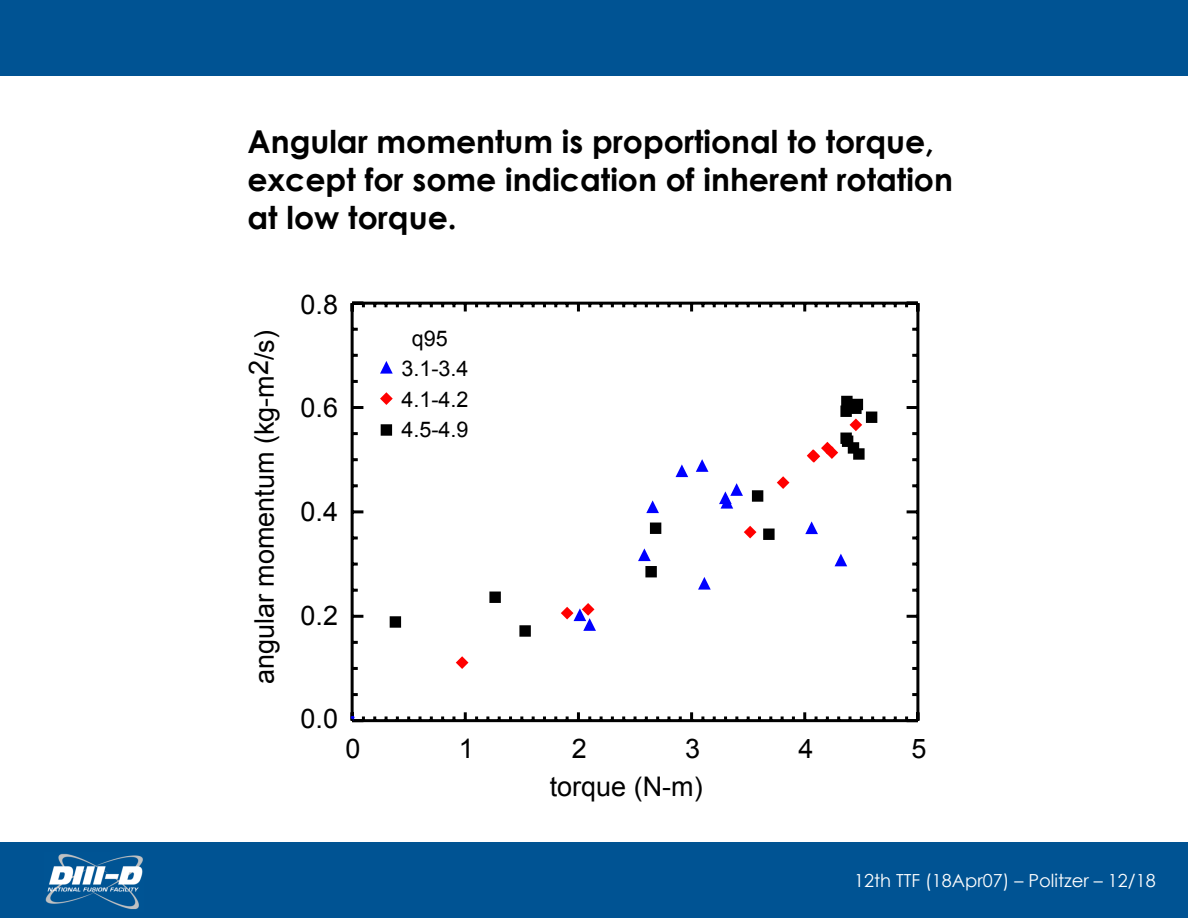
<style>
.page{position:relative;width:1188px;height:918px;background:#fff}
.page>*{position:absolute;margin:0;border:0;box-sizing:border-box;transform-origin:0 0}
.t1{font:700 31.5px/37.8px "Century Gothic";color:#000}
.t2{font:27px "Arial";color:#000}
.t3{font:21.6px "Arial";color:#000}
.t4{font:18px "Century Gothic";color:#fff}
</style>
<div class="page">
<div style="left:0;top:842px;width:1188px;height:76px;background:#005393"></div>
<img style="left:45px;top:853px;width:98px;height:57px">
<div style="left:0;top:0;width:1188px;height:76px;background:#005393"></div>
<svg style="left:912px;top:328px;width:4px;height:3px"></svg>
<svg style="left:912px;top:354px;width:4px;height:3px"></svg>
<svg style="left:912px;top:380px;width:4px;height:3px"></svg>
<svg style="left:912px;top:432px;width:4px;height:3px"></svg>
<svg style="left:912px;top:458px;width:4px;height:3px"></svg>
<svg style="left:912px;top:484px;width:4px;height:3px"></svg>
<svg style="left:912px;top:536px;width:4px;height:3px"></svg>
<svg style="left:912px;top:563px;width:4px;height:3px"></svg>
<svg style="left:912px;top:589px;width:4px;height:3px"></svg>
<svg style="left:912px;top:641px;width:4px;height:3px"></svg>
<svg style="left:912px;top:667px;width:4px;height:3px"></svg>
<svg style="left:912px;top:693px;width:4px;height:3px"></svg>
<svg style="left:907px;top:406px;width:9px;height:3px"></svg>
<svg style="left:907px;top:510px;width:9px;height:3px"></svg>
<svg style="left:907px;top:615px;width:9px;height:3px"></svg>
<hr style="left:916px;top:303px;width:3px;height:418px;background:#000">
<svg style="left:354px;top:328px;width:4px;height:3px"></svg>
<svg style="left:354px;top:354px;width:4px;height:3px"></svg>
<svg style="left:354px;top:380px;width:4px;height:3px"></svg>
<svg style="left:354px;top:432px;width:4px;height:3px"></svg>
<svg style="left:354px;top:458px;width:4px;height:3px"></svg>
<svg style="left:354px;top:406px;width:9px;height:3px"></svg>
<hr style="left:351px;top:303px;width:3px;height:418px;background:#000">
<svg style="left:803px;top:305px;width:3px;height:6px"></svg>
<svg style="left:690px;top:305px;width:3px;height:6px"></svg>
<svg style="left:577px;top:305px;width:3px;height:6px"></svg>
<svg style="left:464px;top:305px;width:3px;height:6px"></svg>
<hr style="left:352px;top:302px;width:566px;height:3px;background:#000">
<svg style="left:905px;top:716px;width:4px;height:3px"></svg>
<hr style="left:352px;top:719px;width:566px;height:3px;background:#000">
<svg style="left:353px;top:463px;width:491px;height:257px"></svg>
<svg style="left:351px;top:712px;width:14px;height:9px"></svg>
<svg style="left:381px;top:424px;width:11px;height:12px"></svg>
<svg style="left:380px;top:392px;width:13px;height:13px"></svg>
<svg style="left:380px;top:361px;width:13px;height:13px"></svg>
<svg style="left:696px;top:459px;width:12px;height:13px"></svg>
<svg style="left:676px;top:464px;width:12px;height:13px"></svg>
<svg style="left:719px;top:483px;width:24px;height:26px"></svg>
<svg style="left:835px;top:554px;width:12px;height:12px"></svg>
<svg style="left:646px;top:500px;width:13px;height:13px"></svg>
<svg style="left:752px;top:490px;width:11px;height:12px"></svg>
<svg style="left:489px;top:592px;width:12px;height:11px"></svg>
<svg style="left:390px;top:616px;width:11px;height:12px"></svg>
<svg style="left:519px;top:625px;width:12px;height:12px"></svg>
<svg style="left:456px;top:656px;width:12px;height:13px"></svg>
<svg style="left:561px;top:521px;width:257px;height:110px"></svg>
<svg style="left:777px;top:476px;width:12px;height:13px"></svg>
<svg style="left:807px;top:396px;width:70px;height:67px"></svg>
<p class="t1" style="left:248px;top:122px;width:707px">Angular momentum is proportional to torque, except for some indication of inherent rotation at low torque.</p>
<p class="t2" style="left:249px;top:684px;width:356px;rotate:-90deg">angular momentum (kg-m2/s)</p>
<p class="t2" style="left:301px;top:289px;width:39px">0.8</p>
<p class="t2" style="left:301px;top:393px;width:39px">0.6</p>
<p class="t2" style="left:301px;top:496px;width:39px">0.4</p>
<p class="t3" style="left:412px;top:326px;width:38px">q95</p>
<p class="t3" style="left:401px;top:357px;width:69px">3.1-3.4</p>
<p class="t3" style="left:401px;top:387px;width:69px">4.1-4.2</p>
<p class="t3" style="left:401px;top:417px;width:69px">4.5-4.9</p>
<p class="t2" style="left:301px;top:600px;width:39px">0.2</p>
<p class="t2" style="left:301px;top:704px;width:39px">0.0</p>
<p class="t2" style="left:346px;top:734px;width:17px">0</p>
<p class="t2" style="left:459px;top:734px;width:17px">1</p>
<p class="t2" style="left:572px;top:734px;width:17px">2</p>
<p class="t2" style="left:685px;top:734px;width:17px">3</p>
<p class="t2" style="left:798px;top:734px;width:17px">4</p>
<p class="t2" style="left:912px;top:734px;width:17px">5</p>
<p class="t2" style="left:550px;top:771px;width:155px">torque (N-m)</p>
<p class="t4" style="left:854px;top:870px;width:303px">12th TTF (18Apr07) – Politzer – 12/18</p>
</div>
